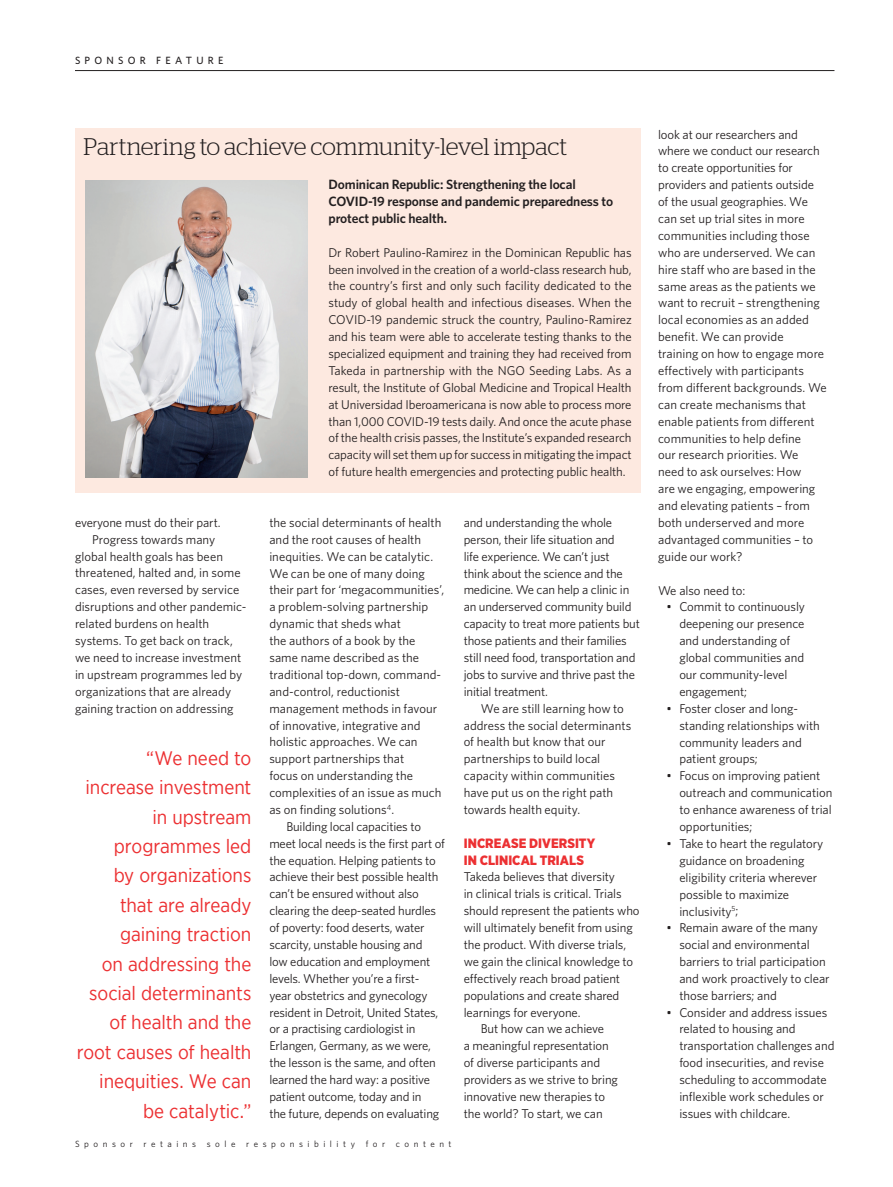
<style>
.page{position:relative;width:893px;height:1187px;background:#fff}
.page>*{position:absolute;margin:0;border:0;box-sizing:border-box;transform-origin:0 0}
.t1{font:300 24px "Stag";letter-spacing:-.005em;color:#231f20}
.t2{font:19.5px/29.4px "Gotham Narrow";letter-spacing:-.005em;color:#ec3032;text-align:right}
.t3{font:600 13.5px/16.8px "Whitney";letter-spacing:-.01em;color:#231f20}
.t4{font:900 13.5px/16.8px "Gotham Narrow";letter-spacing:.005em;color:#ec3032}
.t5{font:12.75px/17px "Whitney";letter-spacing:-.005em;color:#231f20}
.t6{font:500 10.5px "Whitney";letter-spacing:.405em;color:#231f20}
.t7{font:9px "Whitney";letter-spacing:.5em;color:#231f20}
</style>
<div class="page">
<hr style="left:75px;top:70px;width:759px;height:1px;background:#231f20">
<div style="left:75px;top:129px;width:565px;height:364px;background:#fde9e0"></div>
<img style="left:86px;top:181px;width:221px;height:297px">
<p class="t6" style="left:75px;top:54px;width:150px">SPONSOR FEATURE</p>
<h1 class="t1" style="left:84px;top:133px;width:485px">Partnering to achieve community-level impact</h1>
<p class="t3" style="left:328px;top:176px;width:286px">Dominican Republic: Strengthening the local<br>COVID-19 response and pandemic preparedness to protect public health.</p>
<p class="t5" style="left:328px;top:243px;width:305px;text-align:justify">Dr Robert Paulino-Ramirez in the Dominican Republic has been involved in the creation of a world-class research hub, the country’s first and only such facility dedicated to the study of global health and infectious diseases. When the COVID-19 pandemic struck the country, Paulino-Ramirez and his team were able to accelerate testing thanks to the specialized equipment and training they had received from Takeda in partnership with the NGO Seeding Labs. As a result, the Institute of Global Medicine and Tropical Health at Universidad Iberoamericana is now able to process more than 1,000 COVID-19 tests daily. And once the acute phase of the health crisis passes, the Institute’s expanded research capacity will set them up for success in mitigating the impact of future health emergencies and protecting public health.</p>
<p class="t5" style="left:75px;top:513px;width:147px">everyone must do their part.</p>
<p class="t5" style="left:92px;top:530px;width:125px">Progress towards many</p>
<p class="t5" style="left:75px;top:547px;width:149px">global health goals has been</p>
<p class="t5" style="left:75px;top:564px;width:167px">threatened, halted and, in some</p>
<p class="t5" style="left:75px;top:581px;width:166px">cases, even reversed by service</p>
<p class="t5" style="left:75px;top:598px;width:173px">disruptions and other pandemic-</p>
<p class="t5" style="left:75px;top:615px;width:136px">related burdens on health</p>
<p class="t5" style="left:75px;top:631px;width:159px">systems. To get back on track,</p>
<p class="t5" style="left:75px;top:648px;width:168px">we need to increase investment</p>
<p class="t5" style="left:75px;top:665px;width:169px">in upstream programmes led by</p>
<p class="t5" style="left:75px;top:682px;width:158px">organizations that are already</p>
<p class="t5" style="left:75px;top:699px;width:160px">gaining traction on addressing</p>
<h2 class="t2" style="left:77px;top:742px;width:176px">“We need to increase investment in upstream programmes led<br>by organizations that are already gaining traction<br>on addressing the social determinants of health and the root causes of health inequities. We can be catalytic.”</h2>
<p class="t5" style="left:269px;top:513px;width:174px">the social determinants of health</p>
<p class="t5" style="left:269px;top:530px;width:153px">and the root causes of health</p>
<p class="t5" style="left:269px;top:547px;width:165px">inequities. We can be catalytic.</p>
<p class="t5" style="left:269px;top:564px;width:157px">We can be one of many doing</p>
<p class="t5" style="left:269px;top:581px;width:176px">their part for ‘megacommunities’,</p>
<p class="t5" style="left:269px;top:598px;width:160px">a problem-solving partnership</p>
<p class="t5" style="left:269px;top:615px;width:133px">dynamic that sheds what</p>
<p class="t5" style="left:269px;top:632px;width:148px">the authors of a book by the</p>
<p class="t5" style="left:269px;top:648px;width:151px">same name described as the</p>
<p class="t5" style="left:269px;top:665px;width:173px">traditional top-down, command-</p>
<p class="t5" style="left:269px;top:682px;width:132px">and-control, reductionist</p>
<p class="t5" style="left:269px;top:699px;width:169px">management methods in favour</p>
<p class="t5" style="left:269px;top:716px;width:153px">of innovative, integrative and</p>
<p class="t5" style="left:269px;top:733px;width:150px">holistic approaches. We can</p>
<p class="t5" style="left:269px;top:750px;width:136px">support partnerships that</p>
<p class="t5" style="left:269px;top:767px;width:145px">focus on understanding the</p>
<p class="t5" style="left:269px;top:783px;width:174px">complexities of an issue as much</p>
<p class="t5" style="left:269px;top:800px;width:126px">as on finding solutions<sup>4</sup>.</p>
<p class="t5" style="left:286px;top:817px;width:136px">Building local capacities to</p>
<p class="t5" style="left:269px;top:834px;width:177px">meet local needs is the first part of</p>
<p class="t5" style="left:269px;top:851px;width:168px">the equation. Helping patients to</p>
<p class="t5" style="left:269px;top:868px;width:171px">achieve their best possible health</p>
<p class="t5" style="left:269px;top:885px;width:151px">can’t be ensured without also</p>
<p class="t5" style="left:269px;top:901px;width:168px">clearing the deep-seated hurdles</p>
<p class="t5" style="left:269px;top:918px;width:157px">of poverty: food deserts, water</p>
<p class="t5" style="left:269px;top:935px;width:155px">scarcity, unstable housing and</p>
<p class="t5" style="left:269px;top:952px;width:162px">low education and employment</p>
<p class="t5" style="left:269px;top:969px;width:151px">levels. Whether you’re a first-</p>
<p class="t5" style="left:269px;top:986px;width:160px">year obstetrics and gynecology</p>
<p class="t5" style="left:269px;top:1003px;width:171px">resident in Detroit, United States,</p>
<p class="t5" style="left:269px;top:1020px;width:148px">or a practising cardiologist in</p>
<p class="t5" style="left:269px;top:1036px;width:163px">Erlangen, Germany, as we were,</p>
<p class="t5" style="left:269px;top:1053px;width:168px">the lesson is the same, and often</p>
<p class="t5" style="left:269px;top:1070px;width:162px">learned the hard way: a positive</p>
<p class="t5" style="left:269px;top:1087px;width:154px">patient outcome, today and in</p>
<p class="t5" style="left:269px;top:1104px;width:171px">the future, depends on evaluating</p>
<p class="t7" style="left:75px;top:1138px;width:378px">Sponsor retains sole responsibility for content</p>
<p class="t5" style="left:464px;top:513px;width:178px">and understanding the whole person, their life situation and<br>life experience. We can’t just<br>think about the science and the medicine. We can help a clinic in an underserved community build capacity to treat more patients but those patients and their families still need food, transportation and jobs to survive and thrive past the initial treatment.</p>
<p class="t5" style="left:464px;top:699px;width:169px;text-indent:17px">We are still learning how to address the social determinants of health but know that our partnerships to build local capacity within communities have put us on the right path towards health equity.</p>
<p class="t4" style="left:464px;top:834px;width:133px">INCREASE DIVERSITY<br>IN CLINICAL TRIALS</p>
<p class="t5" style="left:464px;top:868px;width:153px">Takeda believes that diversity</p>
<p class="t5" style="left:464px;top:885px;width:159px">in clinical trials is critical. Trials</p>
<p class="t5" style="left:464px;top:901px;width:177px">should represent the patients who</p>
<p class="t5" style="left:464px;top:918px;width:170px">will ultimately benefit from using</p>
<p class="t5" style="left:464px;top:935px;width:164px">the product. With diverse trials,</p>
<p class="t5" style="left:464px;top:952px;width:171px">we gain the clinical knowledge to</p>
<p class="t5" style="left:464px;top:969px;width:158px">effectively reach broad patient</p>
<p class="t5" style="left:464px;top:986px;width:157px">populations and create shared</p>
<p class="t5" style="left:464px;top:1003px;width:118px">learnings for everyone.</p>
<p class="t5" style="left:481px;top:1020px;width:125px">But how can we achieve</p>
<p class="t5" style="left:464px;top:1036px;width:146px">a meaningful representation</p>
<p class="t5" style="left:464px;top:1053px;width:138px">of diverse participants and</p>
<p class="t5" style="left:464px;top:1070px;width:156px">providers as we strive to bring</p>
<p class="t5" style="left:464px;top:1087px;width:143px">innovative new therapies to</p>
<p class="t5" style="left:464px;top:1104px;width:140px">the world? To start, we can</p>
<p class="t5" style="left:658px;top:125px;width:170px">look at our researchers and where we conduct our research to create opportunities for providers and patients outside of the usual geographies. We can set up trial sites in more communities including those who are underserved. We can hire staff who are based in the same areas as the patients we want to recruit – strengthening local economies as an added benefit. We can provide training on how to engage more effectively with participants from different backgrounds. We can create mechanisms that enable patients from different communities to help define<br>our research priorities. We need to ask ourselves: How<br>are we engaging, empowering and elevating patients – from both underserved and more advantaged communities – to guide our work?</p>
<p class="t5" style="left:658px;top:581px;width:89px">We also need to:</p>
<p class="t5" style="left:679px;top:598px;width:127px;text-indent:-13px">• Commit to continuously deepening our presence and understanding of global communities and our community-level engagement;</p>
<p class="t5" style="left:679px;top:699px;width:142px;text-indent:-13px">• Foster closer and long&shy;standing relationships with community leaders and patient groups;</p>
<p class="t5" style="left:679px;top:767px;width:155px;text-indent:-13px">• Focus on improving patient outreach and communication to enhance awareness of trial opportunities;</p>
<p class="t5" style="left:679px;top:834px;width:145px;text-indent:-13px">• Take to heart the regulatory guidance on broadening eligibility criteria wherever possible to maximize inclusivity<sup>5</sup>;</p>
<p class="t5" style="left:679px;top:918px;width:152px;text-indent:-13px">• Remain aware of the many social and environmental barriers to trial participation and work proactively to clear those barriers; and</p>
<p class="t5" style="left:679px;top:1003px;width:157px;text-indent:-13px">• Consider and address issues related to housing and transportation challenges and food insecurities, and revise scheduling to accommodate inflexible work schedules or issues with childcare.</p>
</div>
